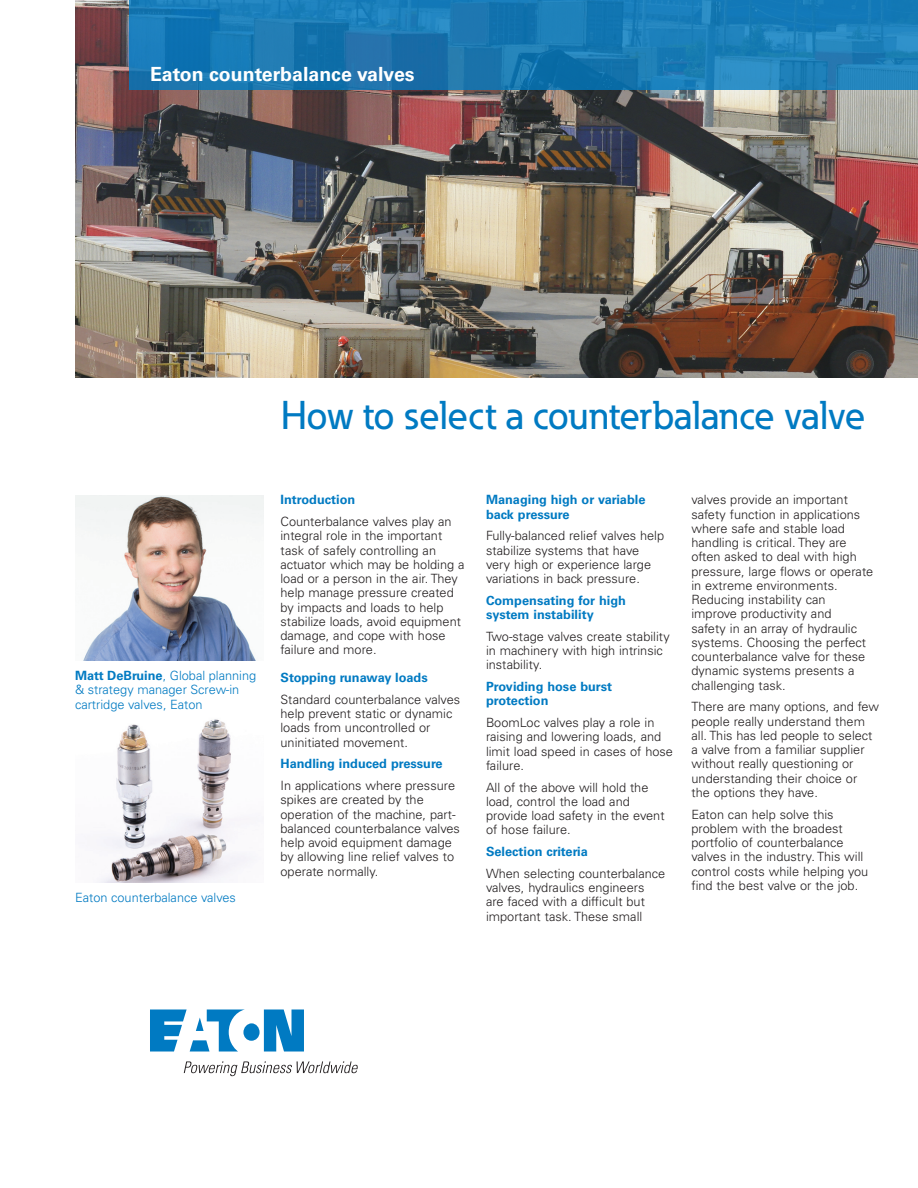
<style>
.page{position:relative;width:918px;height:1188px;background:#fff}
.page>*{position:absolute;margin:0;border:0;box-sizing:border-box;transform-origin:0 0}
._01_Headline___ADJ_C{font:500 39.75px "Eaton";color:#007ac2}
._00_CSS_Company{font:700 19.5px "Univers LT Std";color:#fff}
._02_Body__8_5_pt{font:300 12.75px/14.2px "Univers LT Std";color:#231f20}
._02_Body__8_5_pt-2{font:700 12.75px/14.2px "Univers LT Std";color:#007ac2}
._01_Headline___ADJ_C-2{font:300 12.75px/14.2px "Univers LT Std";color:#007ac2}
._02_Body_Head__8_5_p{font:700 12.75px "Univers LT Std";color:#007ac2}
.s1{font-weight:700}
</style>
<div class="page">
<img style="left:75px;top:0;width:843px;height:378px">
<img style="left:75px;top:495px;width:188px;height:166px">
<img style="left:99px;top:719px;width:153px;height:164px">
<svg style="left:129px;top:0;width:789px;height:90px;background:#1a7ab4"></svg>
<svg style="left:150px;top:1010px;width:154px;height:42px"></svg>
<svg style="left:184px;top:1061px;width:174px;height:15px"></svg>
<p class="_00_CSS_Company" style="left:150px;top:63px;width:266px">Eaton counterbalance valves</p>
<p class="_01_Headline___ADJ_C" style="left:281px;top:391px;width:586px">How to select a counterbalance valve</p>
<p class="_01_Headline___ADJ_C-2" style="left:75px;top:668px;width:183px"><span class="s1">Matt DeBruine</span>, Global planning &amp; strategy manager Screw-in cartridge valves, Eaton</p>
<p class="_01_Headline___ADJ_C-2" style="left:75px;top:890px;width:163px">Eaton counterbalance valves</p>
<p class="_02_Body_Head__8_5_p" style="left:280px;top:492px;width:76px">Introduction</p>
<p class="_02_Body__8_5_pt" style="left:280px;top:514px;width:186px">Counterbalance valves play an integral role in the important task of safely controlling an actuator which may be holding a load or a person in the air. They help manage pressure created by impacts and loads to help stabilize loads, avoid equipment damage, and cope with hose failure and more.</p>
<p class="_02_Body_Head__8_5_p" style="left:280px;top:670px;width:149px">Stopping runaway loads</p>
<p class="_02_Body__8_5_pt" style="left:280px;top:692px;width:181px">Standard counterbalance valves help prevent static or dynamic loads from uncontrolled or uninitiated movement.</p>
<p class="_02_Body__8_5_pt-2" style="left:280px;top:757px;width:164px">Handling induced pressure</p>
<p class="_02_Body__8_5_pt" style="left:280px;top:778px;width:181px">In applications where pressure spikes are created by the operation of the machine, part&shy;balanced counterbalance valves help avoid equipment damage by allowing line relief valves to operate normally.</p>
<p class="_02_Body__8_5_pt-2" style="left:486px;top:493px;width:161px">Managing high or variable back pressure</p>
<p class="_02_Body__8_5_pt" style="left:486px;top:529px;width:180px">Fully-balanced relief valves help stabilize systems that have very high or experience large variations in back pressure.</p>
<p class="_02_Body__8_5_pt-2" style="left:486px;top:593px;width:142px">Compensating for high system instability</p>
<p class="_02_Body__8_5_pt" style="left:486px;top:629px;width:185px">Two-stage valves create stability in machinery with high intrinsic instability.</p>
<p class="_02_Body__8_5_pt-2" style="left:486px;top:680px;width:128px">Providing hose burst protection</p>
<p class="_02_Body__8_5_pt" style="left:486px;top:715px;width:189px">BoomLoc valves play a role in raising and lowering loads, and limit load speed in cases of hose failure.</p>
<p class="_02_Body__8_5_pt" style="left:486px;top:780px;width:180px">All of the above will hold the load, control the load and provide load safety in the event of hose failure.</p>
<p class="_02_Body__8_5_pt-2" style="left:486px;top:845px;width:103px">Selection criteria</p>
<p class="_02_Body__8_5_pt" style="left:486px;top:866px;width:181px">When selecting counterbalance valves, hydraulics engineers are faced with a difficult but important task. These small</p>
<p class="_02_Body__8_5_pt" style="left:692px;top:493px;width:183px">valves provide an important safety function in applications where safe and stable load handling is critical. They are often asked to deal with high pressure, large flows or operate in extreme environments.<br>Reducing instability can improve productivity and<br>safety in an array of hydraulic systems. Choosing the perfect counterbalance valve for these dynamic systems presents a challenging task.</p>
<p class="_02_Body__8_5_pt" style="left:692px;top:700px;width:189px">There are many options, and few people really understand them all. This has led people to select a valve from a familiar supplier without really questioning or understanding their choice or<br>the options they have.</p>
<p class="_02_Body__8_5_pt" style="left:692px;top:807px;width:178px">Eaton can help solve this problem with the broadest portfolio of counterbalance valves in the industry. This will control costs while helping you find the best valve or the job.</p>
</div>
